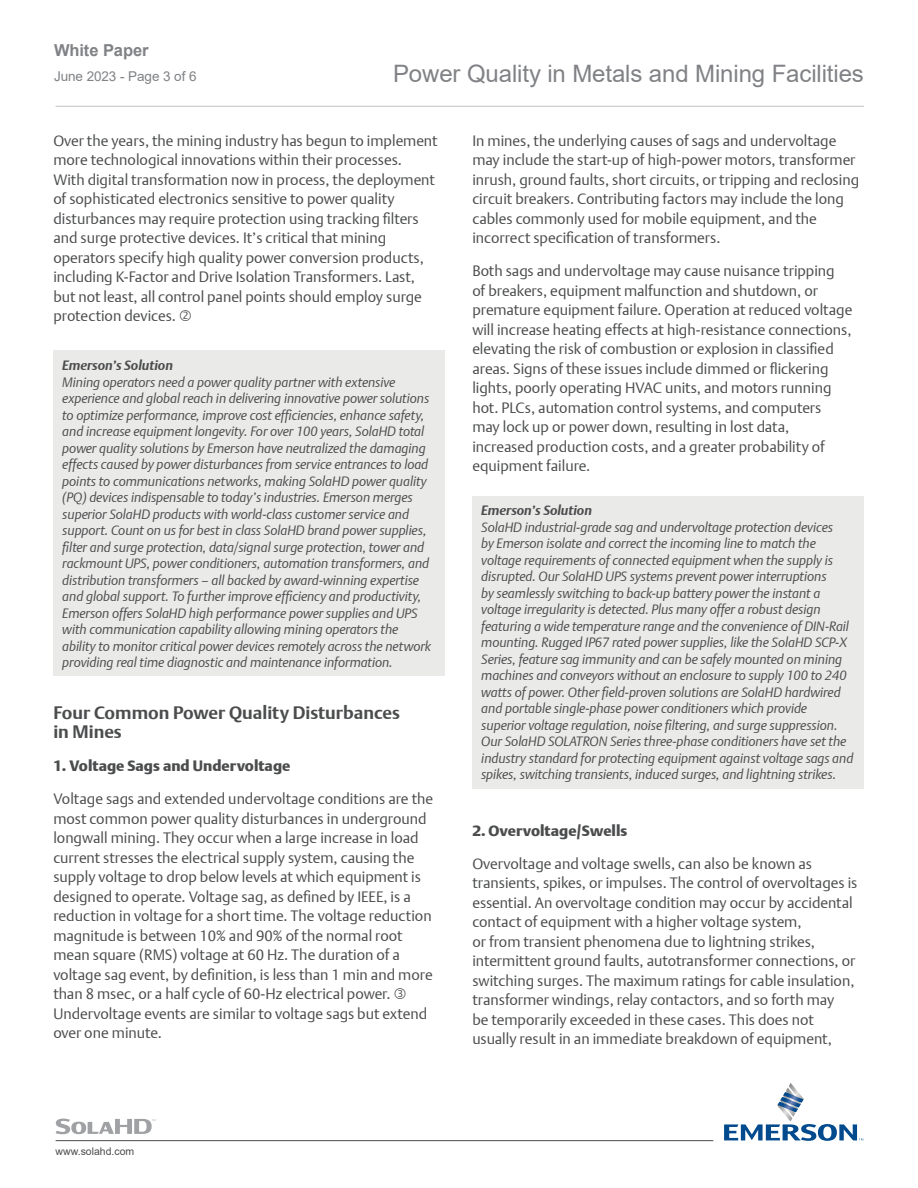
<style>
.page{position:relative;width:918px;height:1188px;background:#fff}
.page>*{position:absolute;margin:0;border:0;box-sizing:border-box;transform-origin:0 0}
.t1{font:24px "Arial";letter-spacing:-.005em;color:#808285}
.t2{font:700 18px/19.5px "DTL Argo T";color:#4b4c4d}
.t3{font:700 16.5px "Arial";letter-spacing:-.005em;color:#808285}
.t4{font:15px/19.5px "DTL Argo T Light";color:#4b4c4d}
.t5{font:900 15px "DTL Argo T";letter-spacing:.005em;color:#4b4c4d}
.t6{font:italic 13.5px/16.5px "DTL Argo T Light";letter-spacing:-.005em;color:#4b4c4d}
.t7{font:italic 700 13.5px "DTL Argo T";color:#4b4c4d}
.t8{font:13.5px "Arial";letter-spacing:-.005em;color:#808285}
.t9{font:10.5px "Arial";color:#4b4c4d}
</style>
<div class="page">
<hr style="left:56px;top:106px;width:808px;height:1px;background:#c7c8ca">
<svg style="left:724px;top:1083px;width:139px;height:58px"></svg>
<hr style="left:56px;top:1140px;width:657px;height:1px;background:#4b4c4d">
<svg style="left:56px;top:1119px;width:100px;height:15px"></svg>
<div style="left:53px;top:351px;width:392px;height:325px;background:#eaeae9"></div>
<div style="left:472px;top:496px;width:392px;height:292px;background:#eaeae9"></div>
<p class="t3" style="left:54px;top:38px;width:96px">White Paper</p>
<p class="t8" style="left:54px;top:67px;width:144px">June 2023 - Page 3 of 6</p>
<h1 class="t1" style="left:393px;top:57px;width:472px">Power Quality in Metals and Mining Facilities</h1>
<p class="t4" style="left:53px;top:130px;width:386px">Over the years, the mining industry has begun to implement more technological innovations within their processes.<br>With digital transformation now in process, the deployment of sophisticated electronics sensitive to power quality disturbances may require protection using tracking filters and surge protective devices. It’s critical that mining operators specify high quality power conversion products, including K-Factor and Drive Isolation Transformers. Last, but not least, all control panel points should employ surge protection devices.</p>
<p class="t7" style="left:62px;top:357px;width:112px">Emerson’s Solution</p>
<p class="t6" style="left:62px;top:373px;width:370px">Mining operators need a power quality partner with extensive experience and global reach in delivering innovative power solutions to optimize performance, improve cost efficiencies, enhance safety, and increase equipment longevity. For over 100 years, SolaHD total power quality solutions by Emerson have neutralized the damaging effects caused by power disturbances from service entrances to load points to communications networks, making SolaHD power quality (PQ) devices indispensable to today’s industries. Emerson merges superior SolaHD products with world-class customer service and support. Count on us for best in class SolaHD brand power supplies, filter and surge protection, data/signal surge protection, tower and rackmount UPS, power conditioners, automation transformers, and distribution transformers – all backed by award-winning expertise and global support. To further improve efficiency and productivity, Emerson offers SolaHD high performance power supplies and UPS with communication capability allowing mining operators the ability to monitor critical power devices remotely across the network providing real time diagnostic and maintenance information.</p>
<p class="t2" style="left:53px;top:702px;width:348px">Four Common Power Quality Disturbances in Mines</p>
<p class="t5" style="left:53px;top:757px;width:239px">1. Voltage Sags and Undervoltage</p>
<p class="t4" style="left:53px;top:789px;width:381px">Voltage sags and extended undervoltage conditions are the most common power quality disturbances in underground longwall mining. They occur when a large increase in load current stresses the electrical supply system, causing the supply voltage to drop below levels at which equipment is designed to operate. Voltage sag, as defined by IEEE, is a reduction in voltage for a short time. The voltage reduction magnitude is between 10% and 90% of the normal root mean square (RMS) voltage at 60 Hz. The duration of a voltage sag event, by definition, is less than 1 min and more than 8 msec, or a half cycle of 60-Hz electrical power.<br>Undervoltage events are similar to voltage sags but extend over one minute.</p>
<p class="t4" style="left:472px;top:130px;width:388px">In mines, the underlying causes of sags and undervoltage may include the start-up of high-power motors, transformer inrush, ground faults, short circuits, or tripping and reclosing circuit breakers. Contributing factors may include the long cables commonly used for mobile equipment, and the incorrect specification of transformers.</p>
<p class="t4" style="left:472px;top:261px;width:382px">Both sags and undervoltage may cause nuisance tripping<br>of breakers, equipment malfunction and shutdown, or premature equipment failure. Operation at reduced voltage will increase heating effects at high-resistance connections, elevating the risk of combustion or explosion in classified areas. Signs of these issues include dimmed or flickering lights, poorly operating HVAC units, and motors running hot. PLCs, automation control systems, and computers may lock up or power down, resulting in lost data, increased production costs, and a greater probability of equipment failure.</p>
<p class="t7" style="left:481px;top:503px;width:112px">Emerson’s Solution</p>
<p class="t6" style="left:481px;top:519px;width:374px">SolaHD industrial-grade sag and undervoltage protection devices<br>by Emerson isolate and correct the incoming line to match the voltage requirements of connected equipment when the supply is disrupted. Our SolaHD UPS systems prevent power interruptions<br>by seamlessly switching to back-up battery power the instant a voltage irregularity is detected. Plus many offer a robust design featuring a wide temperature range and the convenience of DIN-Rail mounting. Rugged IP67 rated power supplies, like the SolaHD SCP-X Series, feature sag immunity and can be safely mounted on mining machines and conveyors without an enclosure to supply 100 to 240 watts of power. Other field-proven solutions are SolaHD hardwired and portable single-phase power conditioners which provide superior voltage regulation, noise filtering, and surge suppression.<br>Our SolaHD SOLATRON Series three-phase conditioners have set the industry standard for protecting equipment against voltage sags and spikes, switching transients, induced surges, and lightning strikes.</p>
<p class="t5" style="left:472px;top:821px;width:156px">2. Overvoltage/Swells</p>
<p class="t4" style="left:472px;top:853px;width:387px">Overvoltage and voltage swells, can also be known as transients, spikes, or impulses. The control of overvoltages is essential. An overvoltage condition may occur by accidental contact of equipment with a higher voltage system,<br>or from transient phenomena due to lightning strikes, intermittent ground faults, autotransformer connections, or switching surges. The maximum ratings for cable insulation, transformer windings, relay contactors, and so forth may<br>be temporarily exceeded in these cases. This does not usually result in an immediate breakdown of equipment,</p>
<p class="t9" style="left:56px;top:1144px;width:80px">www.solahd.com</p>
</div>
